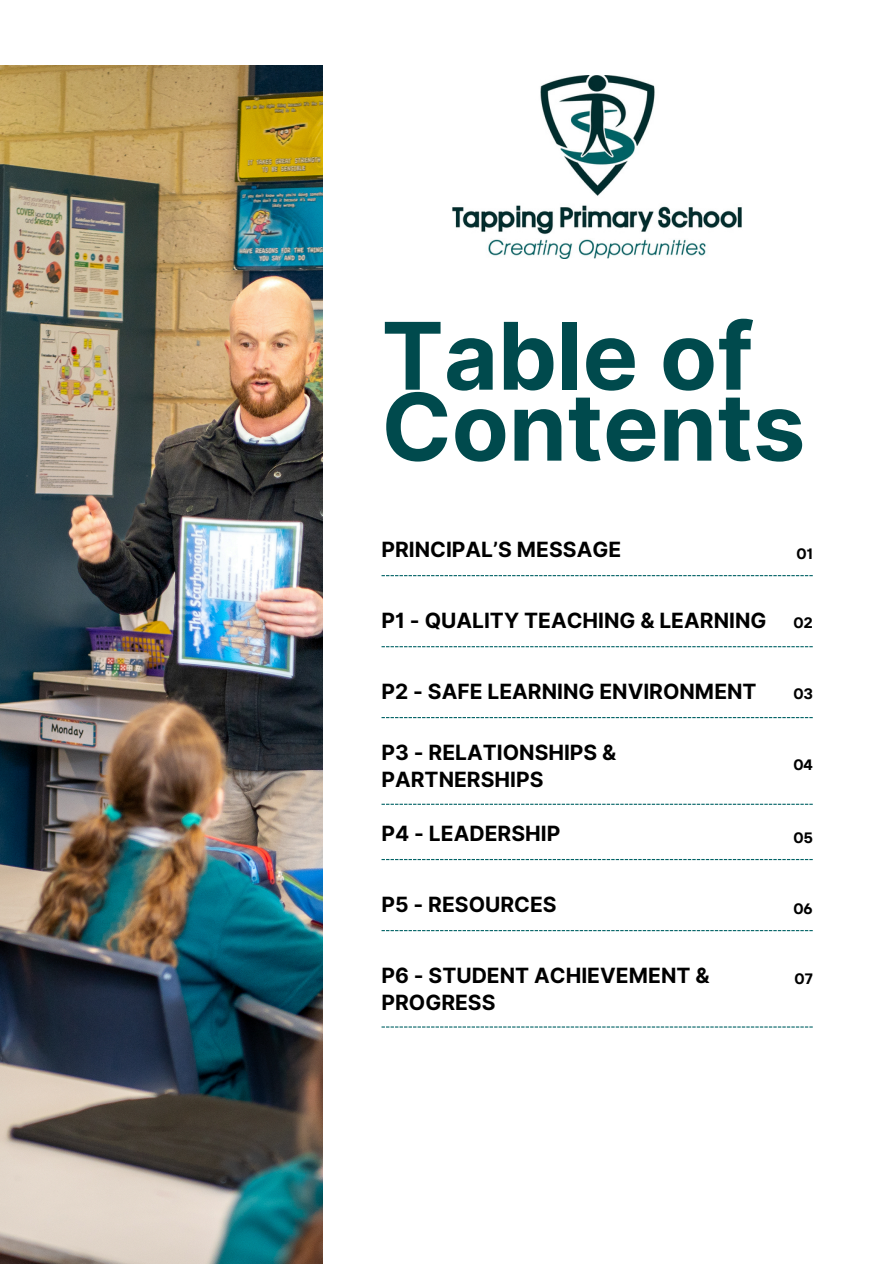
<style>
.page{position:relative;width:894px;height:1264px;background:#fff}
.page>*{position:absolute;margin:0;border:0;box-sizing:border-box;transform-origin:0 0}
.t1{font:700 93.15px/70.9px "Inter";color:#004a4d}
.t2{font:700 21px "Inter";color:#000}
.t3{font:700 15px "TT Interphases";color:#000}
</style>
<div class="page">
<img style="left:0;top:65px;width:322px;height:1198px">
<svg style="left:381px;top:575px;width:431px;height:1px"></svg>
<svg style="left:381px;top:717px;width:431px;height:1px"></svg>
<svg style="left:381px;top:859px;width:431px;height:1px"></svg>
<svg style="left:381px;top:1026px;width:431px;height:1px"></svg>
<svg style="left:381px;top:646px;width:431px;height:1px"></svg>
<svg style="left:381px;top:930px;width:431px;height:1px"></svg>
<img style="left:452px;top:75px;width:290px;height:184px">
<svg style="left:381px;top:803px;width:431px;height:1px"></svg>
<p class="t1" style="left:381px;top:320px;width:425px">Table of<br>Contents</p>
<h1 class="t2" style="left:381px;top:536px;width:241px">PRINCIPAL’S MESSAGE</h1>
<p class="t3" style="left:796px;top:543px;width:18px">01</p>
<p class="t2" style="left:381px;top:608px;width:386px">P1 - QUALITY TEACHING &amp; LEARNING</p>
<p class="t2" style="left:381px;top:678px;width:376px">P2 - SAFE LEARNING ENVIRONMENT</p>
<p class="t2" style="left:381px;top:739px;width:236px">P3 - RELATIONSHIPS &amp;</p>
<p class="t2" style="left:381px;top:766px;width:163px">PARTNERSHIPS</p>
<p class="t2" style="left:381px;top:820px;width:180px">P4 - LEADERSHIP</p>
<p class="t2" style="left:381px;top:891px;width:176px">P5 - RESOURCES</p>
<p class="t2" style="left:381px;top:962px;width:329px">P6 - STUDENT ACHIEVEMENT &amp;</p>
<p class="t2" style="left:381px;top:989px;width:115px">PROGRESS</p>
<p class="t3" style="left:793px;top:613px;width:21px">02</p>
<p class="t3" style="left:793px;top:684px;width:21px">03</p>
<p class="t3" style="left:793px;top:755px;width:21px">04</p>
<p class="t3" style="left:793px;top:827px;width:21px">05</p>
<p class="t3" style="left:793px;top:898px;width:21px">06</p>
<p class="t3" style="left:794px;top:969px;width:20px">07</p>
</div>
